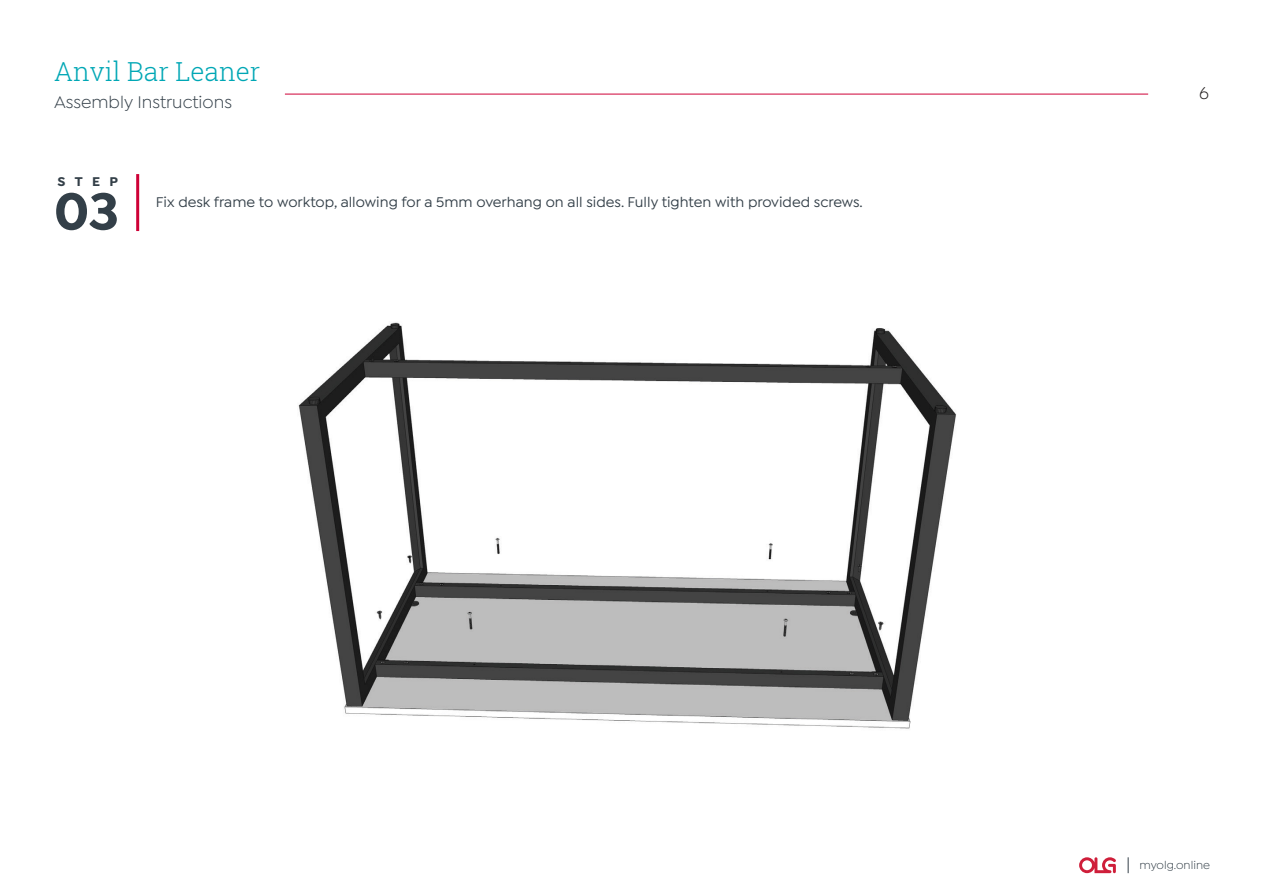
<style>
.page{position:relative;width:1263px;height:893px;background:#fff}
.page>*{position:absolute;margin:0;border:0;box-sizing:border-box;transform-origin:0 0}
.t1{font:700 54px "Isidora Sans";color:#333f48}
.t2{font:300 26.25px "Roboto Slab";color:#00a7b5}
.t3{font:18px "Isidora Sans";color:#333f48}
.t4{font:18px "Isidora Sans";color:#231f20}
.t5{font:500 15px "Isidora Sans";color:#333f48}
.t6{font:700 13.5px "Isidora Sans";color:#333f48}
.t7{font:12px "Isidora Sans";color:#333f48}
</style>
<div class="page">
<hr style="left:285px;top:94px;width:863px;height:1px;background:#ce0037">
<svg style="left:1079px;top:857px;width:37px;height:16px"></svg>
<svg style="left:1128px;top:857px;width:1px;height:16px"></svg>
<img style="left:298px;top:322px;width:658px;height:407px">
<hr style="left:136px;top:174px;width:3px;height:57px;background:#ce0037">
<h2 class="t2" style="left:54px;top:54px;width:208px">Anvil Bar Leaner</h2>
<p class="t3" style="left:54px;top:93px;width:179px">Assembly Instructions</p>
<p class="t6" style="left:57px;top:174px;width:62px">STEP</p>
<p class="t1" style="left:54px;top:178px;width:66px">03</p>
<p class="t5" style="left:156px;top:194px;width:708px">Fix desk frame to worktop, allowing for a 5mm overhang on all sides. Fully tighten with provided screws.</p>
<p class="t4" style="left:1199px;top:83px;width:11px">6</p>
<p class="t7" style="left:1139px;top:859px;width:72px">myolg.online</p>
</div>
